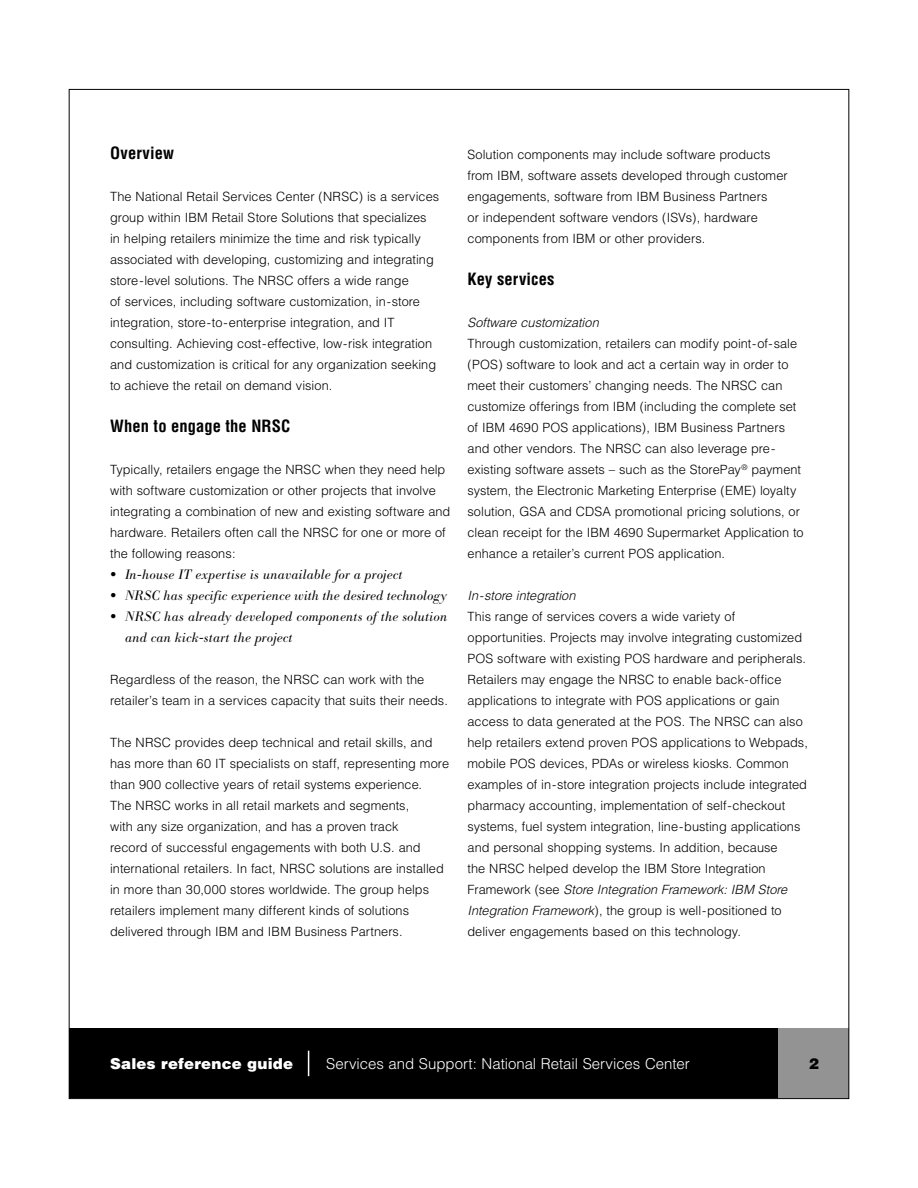
<style>
.page{position:relative;width:918px;height:1188px;background:#fff}
.page>*{position:absolute;margin:0;border:0;box-sizing:border-box;transform-origin:0 0}
.Main{font:700 condensed 16.5px "Helvetica";letter-spacing:.005em;color:#000}
.t1{font:300 15px "Helvetica";color:#fff}
.t2{font:900 15px "Helvetica";letter-spacing:.015em;color:#fff}
.t3{font:900 15px "Helvetica";color:#000}
.Bodbullet{font:italic 13.5px/21px "IBM Bodoni BE Light";letter-spacing:.015em;color:#000}
.BR_2_3_column_Helvetica_text{font:300 12.75px/21px "Helvetica";letter-spacing:.005em;color:#000}
.Ital_Sub{font:italic 300 12.75px "Helvetica";color:#000}
.s1{font-style:normal;font-size:19.5px}
.s2{font-style:italic}
</style>
<div class="page">
<div style="left:69px;top:1028px;width:780px;height:71px;background:#000"></div>
<div style="left:778px;top:1028px;width:71px;height:71px;background:#939393"></div>
<svg style="left:308px;top:1051px;width:1px;height:25px"></svg>
<p class="Main" style="left:110px;top:143px;width:65px">Overview</p>
<p class="BR_2_3_column_Helvetica_text" style="left:110px;top:186px;width:331px">The National Retail Services Center (NRSC) is a services group within IBM Retail Store Solutions that specializes in helping retailers minimize the time and risk typically associated with developing, customizing and integrating store-level solutions. The NRSC offers a wide range<br>of services, including software customization, in-store integration, store-to-enterprise integration, and IT consulting. Achieving cost-effective, low-risk integration and customization is critical for any organization seeking to achieve the retail on demand vision.</p>
<p class="Main" style="left:110px;top:416px;width:182px">When to engage the NRSC</p>
<p class="BR_2_3_column_Helvetica_text" style="left:110px;top:459px;width:342px">Typically, retailers engage the NRSC when they need help with software customization or other projects that involve integrating a combination of new and existing software and hardware. Retailers often call the NRSC for one or more of the following reasons:</p>
<p class="Bodbullet" style="left:110px;top:564px;width:294px"><span class="s1">•</span> In-house IT expertise is unavailable for a project</p>
<p class="Bodbullet" style="left:110px;top:585px;width:338px"><span class="s1">•</span> NRSC has specific experience with the desired technology</p>
<p class="Bodbullet" style="left:125px;top:606px;width:324px;text-indent:-15px"><span class="s1">•</span> NRSC has already developed components of the solution and can kick-start the project</p>
<p class="BR_2_3_column_Helvetica_text" style="left:110px;top:669px;width:339px">Regardless of the reason, the NRSC can work with the retailer’s team in a services capacity that suits their needs.</p>
<p class="BR_2_3_column_Helvetica_text" style="left:110px;top:732px;width:340px">The NRSC provides deep technical and retail skills, and has more than 60 IT specialists on staff, representing more than 900 collective years of retail systems experience.<br>The NRSC works in all retail markets and segments,<br>with any size organization, and has a proven track<br>record of successful engagements with both U.S. and international retailers. In fact, NRSC solutions are installed in more than 30,000 stores worldwide. The group helps retailers implement many different kinds of solutions delivered through IBM and IBM Business Partners.</p>
<p class="BR_2_3_column_Helvetica_text" style="left:468px;top:144px;width:322px">Solution components may include software products from IBM, software assets developed through customer engagements, software from IBM Business Partners<br>or independent software vendors (ISVs), hardware components from IBM or other providers.</p>
<p class="Main" style="left:468px;top:269px;width:88px">Key services</p>
<p class="Ital_Sub" style="left:468px;top:315px;width:133px">Software customization</p>
<p class="BR_2_3_column_Helvetica_text" style="left:468px;top:333px;width:338px">Through customization, retailers can modify point-of-sale (POS) software to look and act a certain way in order to meet their customers’ changing needs. The NRSC can customize offerings from IBM (including the complete set of IBM 4690 POS applications), IBM Business Partners and other vendors. The NRSC can also leverage pre&shy;existing software assets – such as the StorePay<sup>®</sup> payment system, the Electronic Marketing Enterprise (EME) loyalty solution, GSA and CDSA promotional pricing solutions, or clean receipt for the IBM 4690 Supermarket Application to enhance a retailer’s current POS application.</p>
<p class="Ital_Sub" style="left:468px;top:588px;width:110px">In-store integration</p>
<p class="BR_2_3_column_Helvetica_text" style="left:468px;top:606px;width:342px">This range of services covers a wide variety of opportunities. Projects may involve integrating customized POS software with existing POS hardware and peripherals.<br>Retailers may engage the NRSC to enable back-office applications to integrate with POS applications or gain access to data generated at the POS. The NRSC can also help retailers extend proven POS applications to Webpads, mobile POS devices, PDAs or wireless kiosks. Common examples of in-store integration projects include integrated pharmacy accounting, implementation of self-checkout systems, fuel system integration, line-busting applications and personal shopping systems. In addition, because<br>the NRSC helped develop the IBM Store Integration Framework (see <span class="s2">Store Integration Framework: IBM Store Integration Framework</span>), the group is well-positioned to deliver engagements based on this technology.</p>
<p class="t2" style="left:110px;top:1054px;width:185px">Sales reference guide</p>
<p class="t1" style="left:326px;top:1055px;width:365px">Services and Support: National Retail Services Center</p>
<p class="t3" style="left:809px;top:1054px;width:12px">2</p>
</div>
